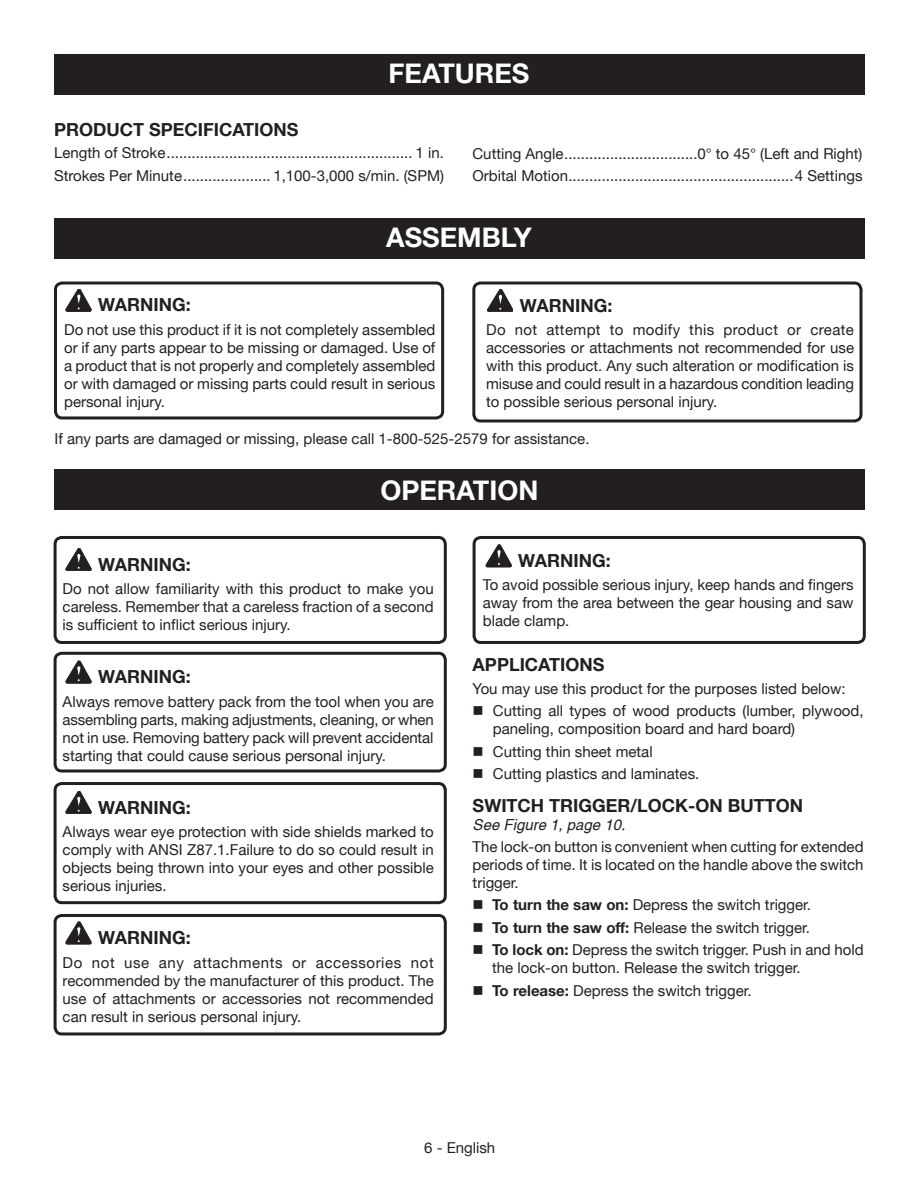
<style>
.page{position:relative;width:918px;height:1188px;background:#fff}
.page>*{position:absolute;margin:0;border:0;box-sizing:border-box;transform-origin:0 0}
.HEADING{font:700 27px "Helvetica Neue";color:#fff}
.Warning{font:700 18px "Helvetica Neue";color:#231f20}
.Heading_2{font:700 18px "Helvetica Neue";color:#231f20}
.Heading_no_space{font:700 18px "Helvetica Neue";color:#231f20}
.Warning_Text{font:15px/18px "Helvetica Neue";color:#231f20;text-align:justify}
.bullets{font:15px/18px "Helvetica Neue";color:#231f20}
.Body_text{font:15px/18px "Helvetica Neue";color:#231f20;text-align:justify}
.see_figure{font:italic 15px "Helvetica";color:#231f20}
.s1{font-weight:700}
</style>
<div class="page">
<div style="left:54px;top:54px;width:811px;height:40px;background:#231f20"></div>
<div style="left:54px;top:218px;width:811px;height:40px;background:#231f20"></div>
<svg style="left:66px;top:289px;width:25px;height:22px"></svg>
<div style="left:54px;top:282px;width:390px;height:137px;border:3px solid #231f20;border-radius:7px"></div>
<div style="left:472px;top:282px;width:390px;height:140px;border:3px solid #231f20;border-radius:7px"></div>
<svg style="left:487px;top:289px;width:26px;height:23px"></svg>
<svg style="left:66px;top:548px;width:25px;height:23px"></svg>
<svg style="left:66px;top:661px;width:25px;height:22px"></svg>
<svg style="left:66px;top:791px;width:25px;height:23px"></svg>
<svg style="left:66px;top:922px;width:25px;height:22px"></svg>
<svg style="left:486px;top:545px;width:26px;height:22px"></svg>
<div style="left:54px;top:469px;width:811px;height:40px;background:#231f20"></div>
<div style="left:54px;top:536px;width:393px;height:108px;border:3px solid #231f20;border-radius:7px"></div>
<div style="left:473px;top:536px;width:393px;height:108px;border:3px solid #231f20;border-radius:7px"></div>
<div style="left:54px;top:652px;width:393px;height:120px;border:3px solid #231f20;border-radius:7px"></div>
<div style="left:54px;top:782px;width:393px;height:122px;border:3px solid #231f20;border-radius:7px"></div>
<div style="left:54px;top:914px;width:393px;height:121px;border:3px solid #231f20;border-radius:7px"></div>
<p class="HEADING" style="left:389px;top:56px;width:143px">FEATURES</p>
<p class="Heading_2" style="left:54px;top:118px;width:246px">PRODUCT SPECIFICATIONS</p>
<p class="Warning_Text" style="left:54px;top:144px;width:391px">Length of Stroke........................................................... 1 in.</p>
<p class="Warning_Text" style="left:54px;top:166px;width:392px">Strokes Per Minute..................... 1,100-3,000 s/min. (SPM)</p>
<p class="Warning_Text" style="left:472px;top:144px;width:392px">Cutting Angle................................0° to 45° (Left and Right)</p>
<p class="Warning_Text" style="left:472px;top:167px;width:392px">Orbital Motion......................................................4 Settings</p>
<p class="HEADING" style="left:386px;top:221px;width:147px">ASSEMBLY</p>
<p class="Warning" style="left:98px;top:294px;width:94px">WARNING:</p>
<p class="Warning_Text" style="left:64px;top:321px;width:373px">Do not use this product if it is not completely assembled or if any parts appear to be missing or damaged. Use of a product that is not properly and completely assembled or with damaged or missing parts could result in serious personal injury.</p>
<p class="Warning" style="left:520px;top:294px;width:94px">WARNING:</p>
<p class="Warning_Text" style="left:486px;top:321px;width:370px">Do not attempt to modify this product or create accessories or attachments not recommended for use with this product. Any such alteration or modification is misuse and could result in a hazardous condition leading to possible serious personal injury.</p>
<p class="Warning_Text" style="left:55px;top:429px;width:536px">If any parts are damaged or missing, please call 1-800-525-2579 for assistance.</p>
<p class="HEADING" style="left:380px;top:473px;width:159px">OPERATION</p>
<p class="Warning" style="left:98px;top:553px;width:94px">WARNING:</p>
<p class="Warning_Text" style="left:63px;top:580px;width:373px">Do not allow familiarity with this product to make you careless. Remember that a careless fraction of a second is sufficient to inflict serious injury.</p>
<p class="Warning" style="left:98px;top:666px;width:94px">WARNING:</p>
<p class="Warning_Text" style="left:63px;top:692px;width:373px">Always remove battery pack from the tool when you are assembling parts, making adjustments, cleaning, or when not in use. Removing battery pack will prevent accidental starting that could cause serious personal injury.</p>
<p class="Warning" style="left:98px;top:796px;width:94px">WARNING:</p>
<p class="Warning_Text" style="left:63px;top:823px;width:373px">Always wear eye protection with side shields marked to comply with ANSI Z87.1.Failure to do so could result in objects being thrown into your eyes and other possible serious injuries.</p>
<p class="Warning" style="left:98px;top:927px;width:94px">WARNING:</p>
<p class="Warning_Text" style="left:63px;top:953px;width:373px">Do not use any attachments or accessories not recommended by the manufacturer of this product. The use of attachments or accessories not recommended can result in serious personal injury.</p>
<p class="Warning" style="left:518px;top:550px;width:94px">WARNING:</p>
<p class="Warning_Text" style="left:483px;top:576px;width:372px">To avoid possible serious injury, keep hands and fingers away from the area between the gear housing and saw blade clamp.</p>
<p class="Heading_2" style="left:473px;top:654px;width:133px">APPLICATIONS</p>
<p class="Body_text" style="left:473px;top:679px;width:375px">You may use this product for the purposes listed below:</p>
<p class="Warning_Text" style="left:493px;top:702px;width:372px;text-indent:-20px">■ Cutting all types of wood products (lumber, plywood, paneling, composition board and hard board)</p>
<p class="Warning_Text" style="left:473px;top:742px;width:182px">■ Cutting thin sheet metal</p>
<p class="Warning_Text" style="left:473px;top:765px;width:228px">■ Cutting plastics and laminates.</p>
<p class="Heading_no_space" style="left:473px;top:794px;width:332px">SWITCH TRIGGER/LOCK-ON BUTTON</p>
<p class="see_figure" style="left:473px;top:816px;width:154px">See Figure 1, page 10.</p>
<p class="Body_text" style="left:473px;top:837px;width:392px">The lock-on button is convenient when cutting for extended periods of time. It is located on the handle above the switch trigger.</p>
<p class="bullets" style="left:473px;top:896px;width:340px">■ <span class="s1">To turn the saw on:</span> Depress the switch trigger.</p>
<p class="bullets" style="left:473px;top:918px;width:339px">■ <span class="s1">To turn the saw off:</span> Release the switch trigger.</p>
<p class="bullets" style="left:492px;top:941px;width:373px;text-indent:-20px">■ <span class="s1">To lock on:</span> Depress the switch trigger. Push in and hold the lock-on button. Release the switch trigger.</p>
<p class="bullets" style="left:473px;top:981px;width:280px">■ <span class="s1">To release:</span> Depress the switch trigger.</p>
<p class="Warning_Text" style="left:424px;top:1139px;width:73px">6 - English</p>
</div>
